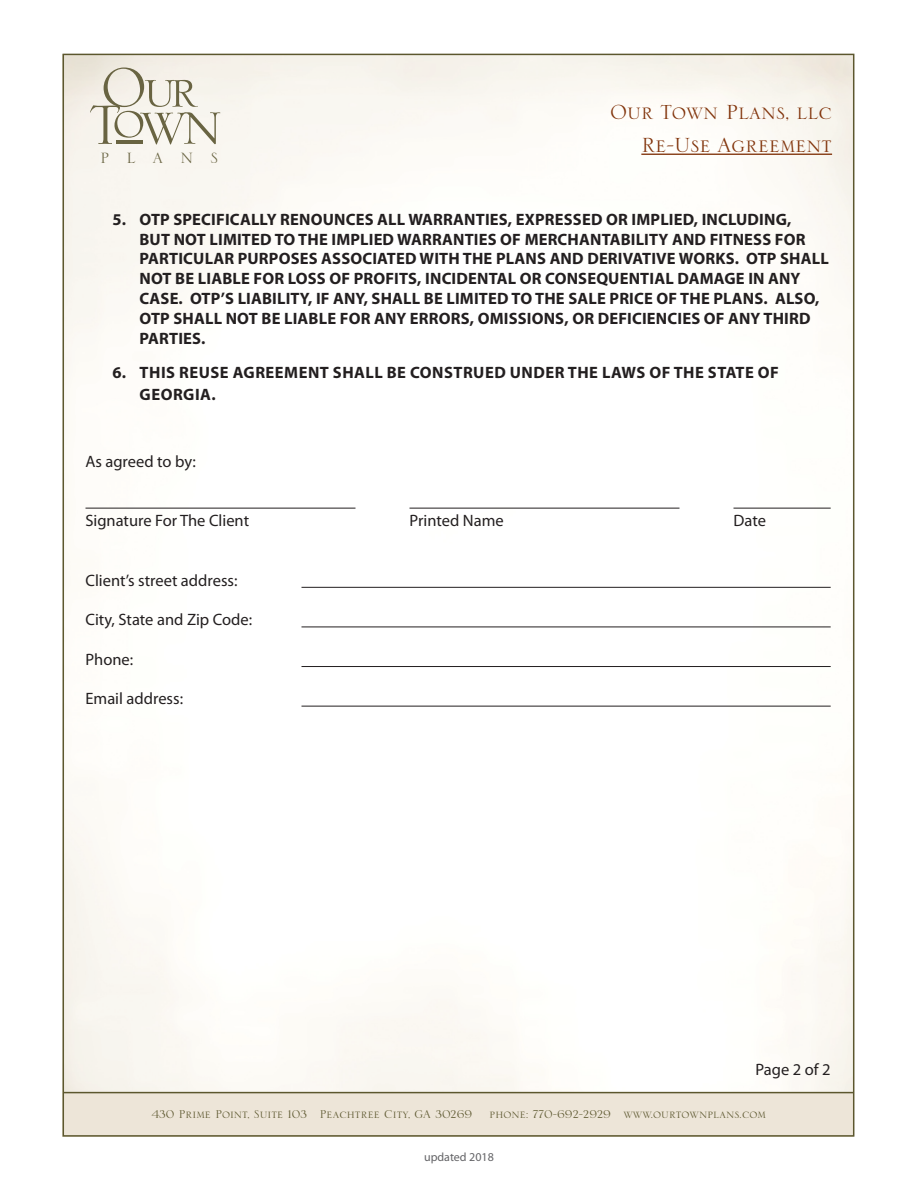
<style>
.page{position:relative;width:918px;height:1188px;background:#fff}
.page>*{position:absolute;margin:0;border:0;box-sizing:border-box;transform-origin:0 0}
.t1{font:73.8px "Serlio LH";color:#696442}
.t2{font:62.85px "Serlio LH";color:#696442}
.t3{font:61.5px "Serlio LH";color:#696442}
.t4{font:27px "Serlio LH";color:#81330a}
.t5{font:19.65px "Serlio LH";letter-spacing:.875em;color:#696442}
.t6{font:700 16.5px/19.8px "Myriad Pro";letter-spacing:.01em;color:#231f20}
.t7{font:16.5px "Myriad Pro";color:#231f20}
.t8{font:700 16.5px/21.6px "Myriad Pro";letter-spacing:.03em;color:#231f20}
.t9{font:15px "Serlio LH";color:#5c572e}
.t10{font:12px "Myriad Pro";color:#636366}
.s1{font-size:73.8px}
</style>
<div class="page">
<img style="left:66px;top:57px;width:785px;height:1035px">
<div style="left:62px;top:1093px;width:792px;height:44px;background:#ede5d8"></div>
<hr style="left:63px;top:1092px;width:791px;height:1px;background:#5c572e">
<hr style="left:86px;top:508px;width:270px;height:1px;background:#231f20">
<hr style="left:410px;top:508px;width:270px;height:1px;background:#231f20">
<hr style="left:734px;top:508px;width:97px;height:1px;background:#231f20">
<hr style="left:302px;top:587px;width:529px;height:1px;background:#231f20">
<hr style="left:302px;top:627px;width:529px;height:1px;background:#231f20">
<hr style="left:302px;top:666px;width:529px;height:1px;background:#231f20">
<hr style="left:302px;top:706px;width:529px;height:1px;background:#231f20">
<hr style="left:641px;top:154px;width:191px;height:1px;background:#81330a">
<hr style="left:117px;top:140px;width:26px;height:4px;background:#696442">
<h2 class="t2" style="left:101px;top:60px;width:100px"><span class="s1">O</span>ur</h2>
<h1 class="t1" style="left:89px;top:89px;width:136px">T wn</h1>
<h3 class="t3" style="left:112px;top:91px;width:35px">o</h3>
<p class="t5" style="left:101px;top:148px;width:119px">PLANS</p>
<p class="t4" style="left:610px;top:99px;width:224px">Our Town Plans, llc</p>
<p class="t4" style="left:641px;top:131px;width:192px">Re-Use Agreement</p>
<p class="t6" style="left:140px;top:209px;width:691px;text-indent:-27px">5. OTP SPECIFICALLY RENOUNCES ALL WARRANTIES, EXPRESSED OR IMPLIED, INCLUDING,<br>BUT NOT LIMITED TO THE IMPLIED WARRANTIES OF MERCHANTABILITY AND FITNESS FOR PARTICULAR PURPOSES ASSOCIATED WITH THE PLANS AND DERIVATIVE WORKS. OTP SHALL NOT BE LIABLE FOR LOSS OF PROFITS, INCIDENTAL OR CONSEQUENTIAL DAMAGE IN ANY CASE. OTP’S LIABILITY, IF ANY, SHALL BE LIMITED TO THE SALE PRICE OF THE PLANS. ALSO, OTP SHALL NOT BE LIABLE FOR ANY ERRORS, OMISSIONS, OR DEFICIENCIES OF ANY THIRD PARTIES.</p>
<p class="t8" style="left:140px;top:361px;width:641px;text-indent:-27px">6. THIS REUSE AGREEMENT SHALL BE CONSTRUED UNDER THE LAWS OF THE STATE OF<br>GEORGIA.</p>
<p class="t7" style="left:86px;top:451px;width:112px">As agreed to by:</p>
<p class="t7" style="left:86px;top:511px;width:165px">Signature For The Client</p>
<p class="t7" style="left:410px;top:511px;width:96px">Printed Name</p>
<p class="t7" style="left:734px;top:511px;width:34px">Date</p>
<p class="t7" style="left:86px;top:570px;width:154px">Client’s street address:</p>
<p class="t7" style="left:86px;top:610px;width:168px">City, State and Zip Code:</p>
<p class="t7" style="left:86px;top:649px;width:49px">Phone:</p>
<p class="t7" style="left:86px;top:689px;width:99px">Email address:</p>
<p class="t7" style="left:756px;top:1059px;width:77px">Page 2 of 2</p>
<p class="t9" style="left:152px;top:1107px;width:616px">430 Prime Point, Suite 103 Peachtree City, GA 30269 phone: 770-692-2929 www.ourtownplans.com</p>
<p class="t10" style="left:424px;top:1149px;width:71px">updated 2018</p>
</div>
